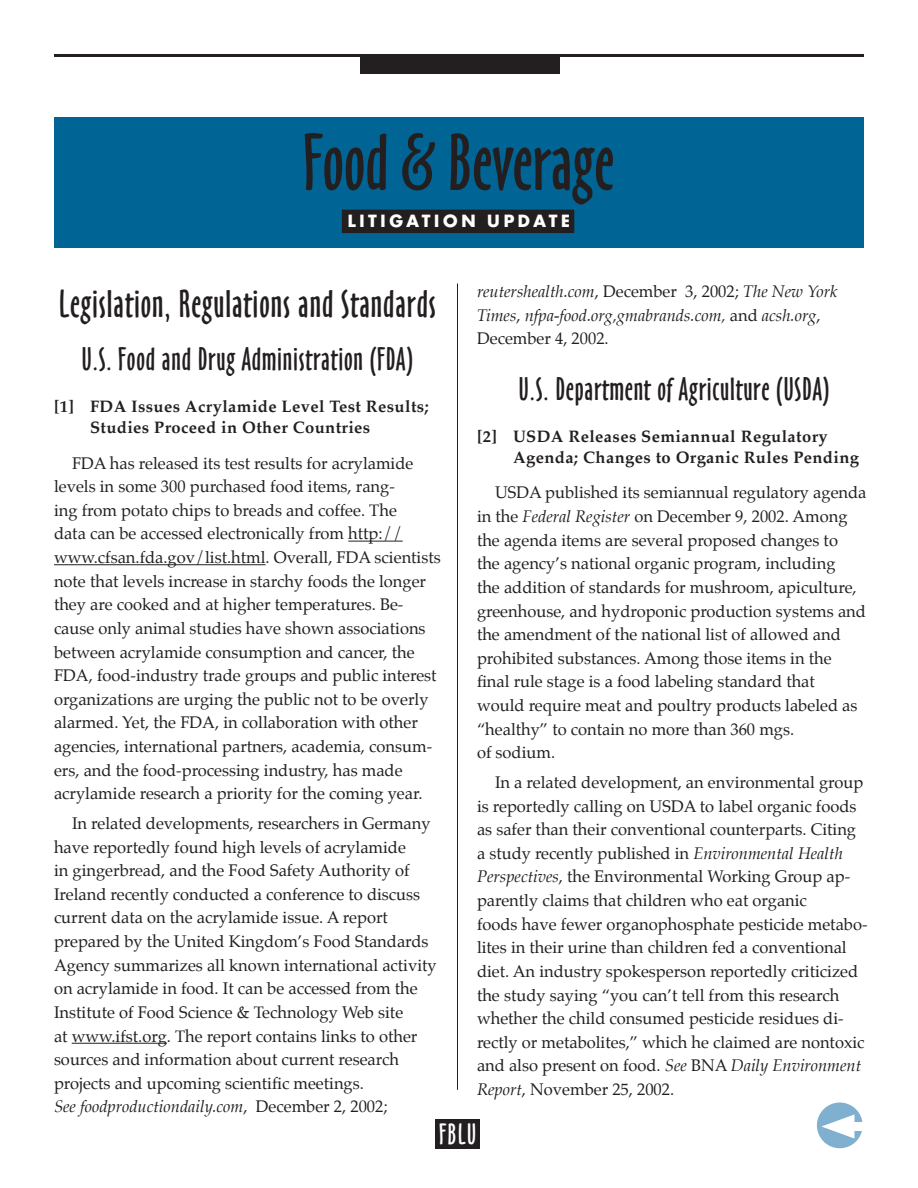
<style>
.page{position:relative;width:918px;height:1188px;background:#fff}
.page>*{position:absolute;margin:0;border:0;box-sizing:border-box;transform-origin:0 0}
.t1{font:74.1px "Oz Handicraft BT";color:#231f20}
.Section_Head{font:36px "Oz Handicraft BT";letter-spacing:.025em;color:#231f20}
.Subheads{font:30px "Oz Handicraft BT";letter-spacing:.025em;color:#231f20}
.t2{font:27px "Oz Handicraft BT";color:#fff}
.t3{font:700 18.45px "Futura T";letter-spacing:.17em;color:#fff}
.Body_Copy{font:16.5px/23.7px "Palatino";color:#231f20}
.Sub_Sub{font:700 16.5px/21px "Palatino";letter-spacing:.025em;color:#231f20}
.Body_Copy-2{font:italic 16.5px/23.7px "Palatino";color:#231f20}
.s1{font-style:italic}
.s2{font-style:normal}
</style>
<div class="page">
<div style="left:54px;top:117px;width:810px;height:131px;background:#006494"></div>
<hr style="left:348px;top:541px;width:55px;height:1px;background:#231f20">
<hr style="left:54px;top:564px;width:212px;height:1px;background:#231f20">
<hr style="left:72px;top:1043px;width:95px;height:1px;background:#231f20">
<div style="left:360px;top:54px;width:200px;height:20px;background:#231f20"></div>
<div style="left:342px;top:210px;width:232px;height:23px;background:#231f20"></div>
<hr style="left:54px;top:54px;width:810px;height:3px;background:#231f20">
<hr style="left:457px;top:283px;width:1px;height:807px;background:#231f20">
<div style="left:435px;top:1119px;width:45px;height:29px;background:#231f20"></div>
<div style="left:817px;top:1102px;width:46px;height:46px;background:#80b0cf;border-radius:50%"></div>
<div style="left:841px;top:1122px;width:23px;height:9px;background:#fff"></div>
<svg style="left:821px;top:1114px;width:33px;height:25px"></svg>
<p class="t1" style="left:303px;top:120px;width:313px">Food &amp; Beverage</p>
<p class="t3" style="left:347px;top:209px;width:224px">LITIGATION UPDATE</p>
<p class="Section_Head" style="left:59px;top:283px;width:379px">Legislation, Regulations and Standards</p>
<p class="Subheads" style="left:82px;top:342px;width:333px">U.S. Food and Drug Administration (FDA)</p>
<p class="Sub_Sub" style="left:90px;top:397px;width:340px;text-indent:-36px">[1] FDA Issues Acrylamide Level Test Results;<br>Studies Proceed in Other Countries</p>
<p class="Body_Copy" style="left:54px;top:452px;width:388px;text-indent:18px">FDA has released its test results for acrylamide levels in some 300 purchased food items, rang-<br>ing from potato chips to breads and coffee. The<br>data can be accessed electronically from http:// www.cfsan.fda.gov/list.html. Overall, FDA scientists note that levels increase in starchy foods the longer they are cooked and at higher temperatures. Be&shy;cause only animal studies have shown associations between acrylamide consumption and cancer, the FDA, food-industry trade groups and public interest organizations are urging the public not to be overly alarmed. Yet, the FDA, in collaboration with other agencies, international partners, academia, consum&shy;ers, and the food-processing industry, has made acrylamide research a priority for the coming year.</p>
<p class="Body_Copy" style="left:54px;top:813px;width:384px;text-indent:18px">In related developments, researchers in Germany have reportedly found high levels of acrylamide<br>in gingerbread, and the Food Safety Authority of Ireland recently conducted a conference to discuss current data on the acrylamide issue. A report prepared by the United Kingdom’s Food Standards Agency summarizes all known international activity on acrylamide in food. It can be accessed from the Institute of Food Science &amp; Technology Web site<br>at www.ifst.org. The report contains links to other sources and information about current research projects and upcoming scientific meetings.<br><span class="s1">See foodproductiondaily.com</span>, December 2, 2002;</p>
<p class="Body_Copy-2" style="left:477px;top:281px;width:362px">reutershealth.com<span class="s2">, December 3, 2002;</span> The New York<br>Times<span class="s2">,</span> nfpa-food.org,gmabrands.com, <span class="s2">and</span> acsh.org<span class="s2">,<br>December 4, 2002.</span></p>
<p class="Subheads" style="left:519px;top:372px;width:312px">U.S. Department of Agriculture (USDA)</p>
<p class="Sub_Sub" style="left:513px;top:427px;width:348px;text-indent:-36px">[2] USDA Releases Semiannual Regulatory<br>Agenda; Changes to Organic Rules Pending</p>
<p class="Body_Copy" style="left:477px;top:482px;width:391px;text-indent:18px">USDA published its semiannual regulatory agenda in the <span class="s1">Federal Register</span> on December 9, 2002. Among the agenda items are several proposed changes to<br>the agency’s national organic program, including<br>the addition of standards for mushroom, apiculture, greenhouse, and hydroponic production systems and the amendment of the national list of allowed and prohibited substances. Among those items in the final rule stage is a food labeling standard that would require meat and poultry products labeled as “healthy” to contain no more than 360 mgs.<br>of sodium.</p>
<p class="Body_Copy" style="left:477px;top:772px;width:392px;text-indent:18px">In a related development, an environmental group is reportedly calling on USDA to label organic foods as safer than their conventional counterparts. Citing a study recently published in <span class="s1">Environmental Health Perspectives</span>, the Environmental Working Group ap&shy;parently claims that children who eat organic<br>foods have fewer organophosphate pesticide metabo&shy;lites in their urine than children fed a conventional diet. An industry spokesperson reportedly criticized the study saying “you can’t tell from this research whether the child consumed pesticide residues di&shy;rectly or metabolites,” which he claimed are nontoxic and also present on food. <span class="s1">See</span> BNA <span class="s1">Daily Environment Report</span>, November 25, 2002.</p>
<p class="t2" style="left:439px;top:1119px;width:39px">FBLU</p>
</div>
